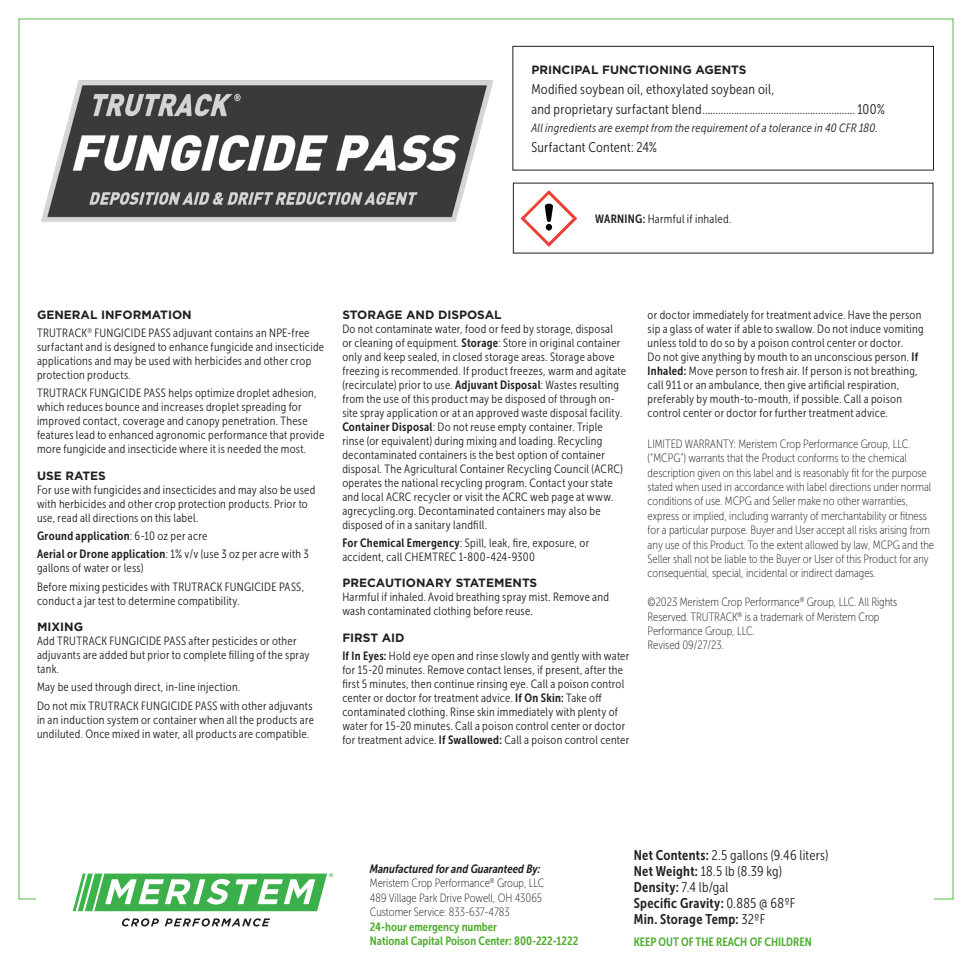
<style>
.page{position:relative;width:972px;height:972px;background:#fff}
.page>*{position:absolute;margin:0;border:0;box-sizing:border-box;transform-origin:0 0}
.LB_Anaylsis{font:14px/20px "Museo Sans Cond 300";letter-spacing:.02em;color:#231f20}
.LB_Body_Copy{font:14px/16px "Museo Sans Cond 700";letter-spacing:.02em;color:#231f20}
.LB_Anaylsis_1{font:14px "Museo Sans Cond 300";letter-spacing:.02em;color:#231f20}
.LB_Body_Copy-2{font:12px/14px "Museo Sans Cond 300";letter-spacing:.025em;color:#231f20}
.LB_Copyright_Disclaimer{font:12px/14.4px "Museo Sans Cond 100";color:#231f20}
.Paragraph_Style_1{font:12px/14px "Museo Sans Cond 300";letter-spacing:.02em;color:#231f20;text-align:justify}
.LB_S1{font:700 12px "Gotham";color:#231f20}
.LB_Analysis_2{font:italic 12px "Museo Sans Cond 300";letter-spacing:.02em;color:#231f20}
.LB_Copyright_Disclaimer-2{font:12px/14.4px "Museo Sans Cond 700";color:#4fad2f}
.LB_Guarantee{font:italic 12px "Museo Sans Cond 700";color:#231f20}
.LB_Body_Copy-3{font:12px "Museo Sans Cond 700";letter-spacing:.025em;color:#231f20}
.LB_Body_Copy-4{font:12px "Museo Sans Cond 700";color:#4fad2f}
.LB_Body_Copy-5{font:700 12px "Gotham";color:#231f20}
.s1{font-family:"Museo Sans Cond 700"}
.s2{font-family:"Museo Sans Cond 300"}
</style>
<div class="page">
<div style="left:512px;top:46px;width:422px;height:125px;border:1px solid #231f20"></div>
<img style="left:41px;top:80px;width:453px;height:142px">
<svg style="left:521px;top:190px;width:56px;height:57px"></svg>
<svg style="left:122px;top:918px;width:37px;height:8px"></svg>
<svg style="left:165px;top:918px;width:105px;height:8px"></svg>
<svg style="left:73px;top:873px;width:261px;height:38px"></svg>
<p class="LB_S1" style="left:531px;top:62px;width:217px">PRINCIPAL FUNCTIONING AGENTS</p>
<p class="LB_Anaylsis" style="left:531px;top:79px;width:355px">Modified soybean oil, ethoxylated soybean oil,<br>and proprietary surfactant blend.......................................................... 100%</p>
<p class="LB_Analysis_2" style="left:531px;top:121px;width:348px">All ingredients are exempt from the requirement of a tolerance in 40 CFR 180.</p>
<p class="LB_Anaylsis_1" style="left:531px;top:139px;width:127px">Surfactant Content: 24%</p>
<p class="LB_Body_Copy-2" style="left:595px;top:212px;width:137px"><span class="s1">WARNING:</span> Harmful if inhaled.</p>
<p class="LB_Body_Copy-5" style="left:37px;top:308px;width:156px">GENERAL INFORMATION</p>
<p class="LB_Body_Copy-2" style="left:37px;top:326px;width:289px">TRUTRACK<sup>®</sup> FUNGICIDE PASS adjuvant contains an NPE-free surfactant and is designed to enhance fungicide and insecticide applications and may be used with herbicides and other crop protection products.</p>
<p class="LB_Body_Copy-2" style="left:37px;top:386px;width:289px">TRUTRACK FUNGICIDE PASS helps optimize droplet adhesion, which reduces bounce and increases droplet spreading for improved contact, coverage and canopy penetration. These features lead to enhanced agronomic performance that provide more fungicide and insecticide where it is needed the most.</p>
<p class="LB_S1" style="left:37px;top:469px;width:70px">USE RATES</p>
<p class="LB_Body_Copy-2" style="left:37px;top:483px;width:280px">For use with fungicides and insecticides and may also be used with herbicides and other crop protection products. Prior to use, read all directions on this label.</p>
<p class="LB_Body_Copy-3" style="left:37px;top:529px;width:172px">Ground application<span class="s2">: 6-10 oz per acre</span></p>
<p class="LB_Body_Copy-2" style="left:37px;top:547px;width:273px"><span class="s1">Aerial or Drone application</span>: 1% v/v (use 3 oz per acre with 3 gallons of water or less)</p>
<p class="LB_Body_Copy-2" style="left:37px;top:580px;width:269px">Before mixing pesticides with TRUTRACK FUNGICIDE PASS, conduct a jar test to determine compatibility.</p>
<p class="LB_S1" style="left:37px;top:620px;width:48px">MIXING</p>
<p class="LB_Body_Copy-2" style="left:37px;top:634px;width:274px">Add TRUTRACK FUNGICIDE PASS after pesticides or other adjuvants are added but prior to complete filling of the spray tank.</p>
<p class="LB_Body_Copy-2" style="left:37px;top:680px;width:205px">May be used through direct, in-line injection.</p>
<p class="Paragraph_Style_1" style="left:37px;top:699px;width:279px">Do not mix TRUTRACK FUNGICIDE PASS with other adjuvants in an induction system or container when all the products are undiluted. Once mixed in water, all products are compatible.</p>
<p class="LB_S1" style="left:342px;top:308px;width:161px">STORAGE AND DISPOSAL</p>
<p class="LB_Body_Copy-2" style="left:342px;top:322px;width:285px">Do not contaminate water, food or feed by storage, disposal<br>or cleaning of equipment. <span class="s1">Storage</span>: Store in original container only and keep sealed, in closed storage areas. Storage above freezing is recommended. If product freezes, warm and agitate (recirculate) prior to use. <span class="s1">Adjuvant Disposal</span>: Wastes resulting from the use of this product may be disposed of through on&shy;site spray application or at an approved waste disposal facility.<br><span class="s1">Container Disposal</span>: Do not reuse empty container. Triple rinse (or equivalent) during mixing and loading. Recycling decontaminated containers is the best option of container disposal. The Agricultural Container Recycling Council (ACRC) operates the national recycling program. Contact your state and local ACRC recycler or visit the ACRC web page at www. agrecycling.org. Decontaminated containers may also be disposed of in a sanitary landfill.</p>
<p class="LB_Body_Copy-2" style="left:342px;top:536px;width:248px"><span class="s1">For Chemical Emergency</span>: Spill, leak, fire, exposure, or accident, call CHEMTREC 1-800-424-9300</p>
<p class="LB_S1" style="left:342px;top:576px;width:196px">PRECAUTIONARY STATEMENTS</p>
<p class="LB_Body_Copy-2" style="left:342px;top:590px;width:268px">Harmful if inhaled. Avoid breathing spray mist. Remove and wash contaminated clothing before reuse.</p>
<p class="LB_Body_Copy-5" style="left:342px;top:631px;width:64px">FIRST AID</p>
<p class="LB_Body_Copy-2" style="left:342px;top:649px;width:289px"><span class="s1">If In Eyes:</span> Hold eye open and rinse slowly and gently with water for 15-20 minutes. Remove contact lenses, if present, after the first 5 minutes, then continue rinsing eye. Call a poison control center or doctor for treatment advice. <span class="s1">If On Skin:</span> Take off contaminated clothing. Rinse skin immediately with plenty of water for 15-20 minutes. Call a poison control center or doctor for treatment advice. <span class="s1">If Swallowed:</span> Call a poison control center</p>
<p class="LB_Body_Copy-2" style="left:648px;top:308px;width:278px">or doctor immediately for treatment advice. Have the person sip a glass of water if able to swallow. Do not induce vomiting unless told to do so by a poison control center or doctor.<br>Do not give anything by mouth to an unconscious person. <span class="s1">If Inhaled:</span> Move person to fresh air. If person is not breathing, call 911 or an ambulance, then give artificial respiration, preferably by mouth-to-mouth, if possible. Call a poison control center or doctor for further treatment advice.</p>
<p class="LB_Copyright_Disclaimer" style="left:648px;top:437px;width:288px">LIMITED WARRANTY: Meristem Crop Performance Group, LLC. (“MCPG”) warrants that the Product conforms to the chemical description given on this label and is reasonably fit for the purpose stated when used in accordance with label directions under normal conditions of use. MCPG and Seller make no other warranties, express or implied, including warranty of merchantability or fitness for a particular purpose. Buyer and User accept all risks arising from any use of this Product. To the extent allowed by law, MCPG and the Seller shall not be liable to the Buyer or User of this Product for any consequential, special, incidental or indirect damages.</p>
<p class="LB_Copyright_Disclaimer" style="left:648px;top:595px;width:251px">©2023 Meristem Crop Performance<sup>®</sup> Group, LLC. All Rights<br>Reserved. TRUTRACK<sup>®</sup> is a trademark of Meristem Crop<br>Performance Group, LLC.</p>
<p class="LB_Copyright_Disclaimer" style="left:648px;top:638px;width:78px">Revised 09/27/23.</p>
<p class="LB_Guarantee" style="left:370px;top:862px;width:172px">Manufactured for and Guaranteed By:</p>
<p class="LB_Copyright_Disclaimer" style="left:370px;top:876px;width:176px">Meristem Crop Performance<sup>®</sup> Group, LLC</p>
<p class="LB_Copyright_Disclaimer" style="left:370px;top:891px;width:174px">489 Village Park Drive Powell, OH 43065</p>
<p class="LB_Copyright_Disclaimer" style="left:370px;top:905px;width:141px">Customer Service: 833-637-4783</p>
<p class="LB_Copyright_Disclaimer-2" style="left:370px;top:919px;width:210px">24-hour emergency number<br>National Capital Poison Center: 800-222-1222</p>
<p class="LB_Body_Copy" style="left:634px;top:847px;width:196px">Net Contents: <span class="s2">2.5 gallons (9.46 liters)<br></span>Net Weight: <span class="s2">18.5 lb (8.39 kg)<br></span>Density: <span class="s2">7.4 lb/gal<br></span>Specific Gravity: <span class="s2">0.885 @ 68ºF<br></span>Min. Storage Temp: <span class="s2">32ºF</span></p>
<p class="LB_Body_Copy-4" style="left:634px;top:935px;width:180px">KEEP OUT OF THE REACH OF CHILDREN</p>
</div>
